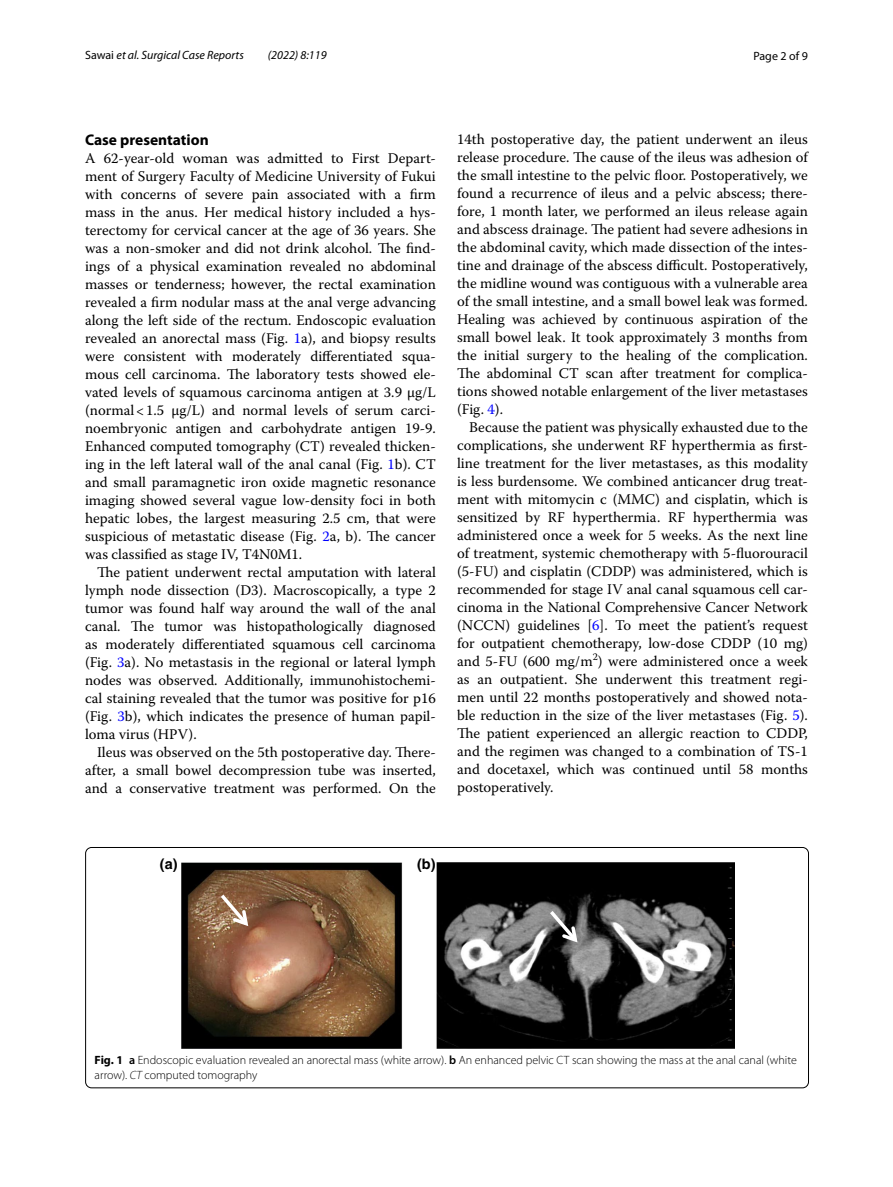
<style>
.page{position:relative;width:893px;height:1187px;background:#fff}
.page>*{position:absolute;margin:0;border:0;box-sizing:border-box;transform-origin:0 0}
.t1{font:700 15.45px "Myriad Pro";color:#000}
.t2{font:14.7px/18px "Warnock Pro";color:#000;text-align:justify}
.t3{font:700 14.4px "Helvetica";color:#000}
.t4{font:300 12px/15px "Myriad Pro";color:#000}
.t5{font:italic 12px "Myriad Pro";color:#000}
.t6{font:12px "Myriad Pro";color:#000}
.s1{font-style:normal}
.s2{color:#00f}
.s3{font-weight:700}
.s4{font-weight:600}
.s5{font-style:italic}
</style>
<div class="page">
<img style="left:182px;top:862px;width:552px;height:186px">
<svg style="left:546px;top:907px;width:34px;height:38px"></svg>
<svg style="left:217px;top:890px;width:34px;height:38px"></svg>
<div style="left:85px;top:847px;width:724px;height:240px;border:1px solid #000;border-radius:6px"></div>
<p class="t5" style="left:85px;top:48px;width:160px"><span class="s1">Sawai</span> et al. Surgical Case Reports</p>
<p class="t5" style="left:268px;top:48px;width:60px">(2022) 8:119</p>
<p class="t6" style="left:753px;top:48px;width:56px">Page 2 of 9</p>
<p class="t1" style="left:85px;top:129px;width:125px">Case presentation</p>
<p class="t2" style="left:85px;top:148px;width:352px">A 62-year-old woman was admitted to First Depart&shy;ment of Surgery Faculty of Medicine University of Fukui with concerns of severe pain associated with a firm mass in the anus. Her medical history included a hys&shy;terectomy for cervical cancer at the age of 36 years. She was a non-smoker and did not drink alcohol. The find&shy;ings of a physical examination revealed no abdominal masses or tenderness; however, the rectal examination revealed a firm nodular mass at the anal verge advancing along the left side of the rectum. Endoscopic evaluation revealed an anorectal mass (Fig. <span class="s2">1</span>a), and biopsy results were consistent with moderately differentiated squa&shy;mous cell carcinoma. The laboratory tests showed ele&shy;vated levels of squamous carcinoma antigen at 3.9 µg/L (normal&lt;1.5 µg/L) and normal levels of serum carci&shy;noembryonic antigen and carbohydrate antigen 19-9.<br>Enhanced computed tomography (CT) revealed thicken&shy;ing in the left lateral wall of the anal canal (Fig. <span class="s2">1</span>b). CT and small paramagnetic iron oxide magnetic resonance imaging showed several vague low-density foci in both hepatic lobes, the largest measuring 2.5 cm, that were suspicious of metastatic disease (Fig. <span class="s2">2</span>a, b). The cancer was classified as stage IV, T4N0M1.</p>
<p class="t2" style="left:85px;top:562px;width:352px;text-indent:12px">The patient underwent rectal amputation with lateral lymph node dissection (D3). Macroscopically, a type 2 tumor was found half way around the wall of the anal canal. The tumor was histopathologically diagnosed as moderately differentiated squamous cell carcinoma (Fig. <span class="s2">3</span>a). No metastasis in the regional or lateral lymph nodes was observed. Additionally, immunohistochemi&shy;cal staining revealed that the tumor was positive for p16 (Fig. <span class="s2">3</span>b), which indicates the presence of human papil&shy;loma virus (HPV).</p>
<p class="t2" style="left:85px;top:742px;width:352px;text-indent:12px">Ileus was observed on the 5th postoperative day. There&shy;after, a small bowel decompression tube was inserted, and a conservative treatment was performed. On the</p>
<p class="t2" style="left:457px;top:130px;width:352px">14th postoperative day, the patient underwent an ileus release procedure. The cause of the ileus was adhesion of the small intestine to the pelvic floor. Postoperatively, we found a recurrence of ileus and a pelvic abscess; there&shy;fore, 1 month later, we performed an ileus release again and abscess drainage. The patient had severe adhesions in the abdominal cavity, which made dissection of the intes&shy;tine and drainage of the abscess difficult. Postoperatively, the midline wound was contiguous with a vulnerable area of the small intestine, and a small bowel leak was formed.<br>Healing was achieved by continuous aspiration of the small bowel leak. It took approximately 3 months from the initial surgery to the healing of the complication.<br>The abdominal CT scan after treatment for complica&shy;tions showed notable enlargement of the liver metastases (Fig. <span class="s2">4</span>).</p>
<p class="t2" style="left:457px;top:418px;width:352px;text-indent:12px">Because the patient was physically exhausted due to the complications, she underwent RF hyperthermia as first&shy;line treatment for the liver metastases, as this modality is less burdensome. We combined anticancer drug treat&shy;ment with mitomycin c (MMC) and cisplatin, which is sensitized by RF hyperthermia. RF hyperthermia was administered once a week for 5 weeks. As the next line of treatment, systemic chemotherapy with 5-fluorouracil (5-FU) and cisplatin (CDDP) was administered, which is recommended for stage IV anal canal squamous cell car&shy;cinoma in the National Comprehensive Cancer Network (NCCN) guidelines [<span class="s2">6</span>]. To meet the patient’s request for outpatient chemotherapy, low-dose CDDP (10 mg) and 5-FU (600 mg/m<sup>2</sup>) were administered once a week as an outpatient. She underwent this treatment regi&shy;men until 22 months postoperatively and showed nota&shy;ble reduction in the size of the liver metastases (Fig. <span class="s2">5</span>).<br>The patient experienced an allergic reaction to CDDP, and the regimen was changed to a combination of TS-1 and docetaxel, which was continued until 58 months postoperatively.</p>
<p class="t3" style="left:160px;top:855px;width:19px">(a)</p>
<p class="t3" style="left:417px;top:855px;width:20px">(b)</p>
<p class="t4" style="left:95px;top:1052px;width:704px"><span class="s3">Fig. 1</span> <span class="s4">a</span> Endoscopic evaluation revealed an anorectal mass (white arrow). <span class="s4">b</span> An enhanced pelvic CT scan showing the mass at the anal canal (white arrow). <span class="s5">CT</span> computed tomography</p>
</div>
